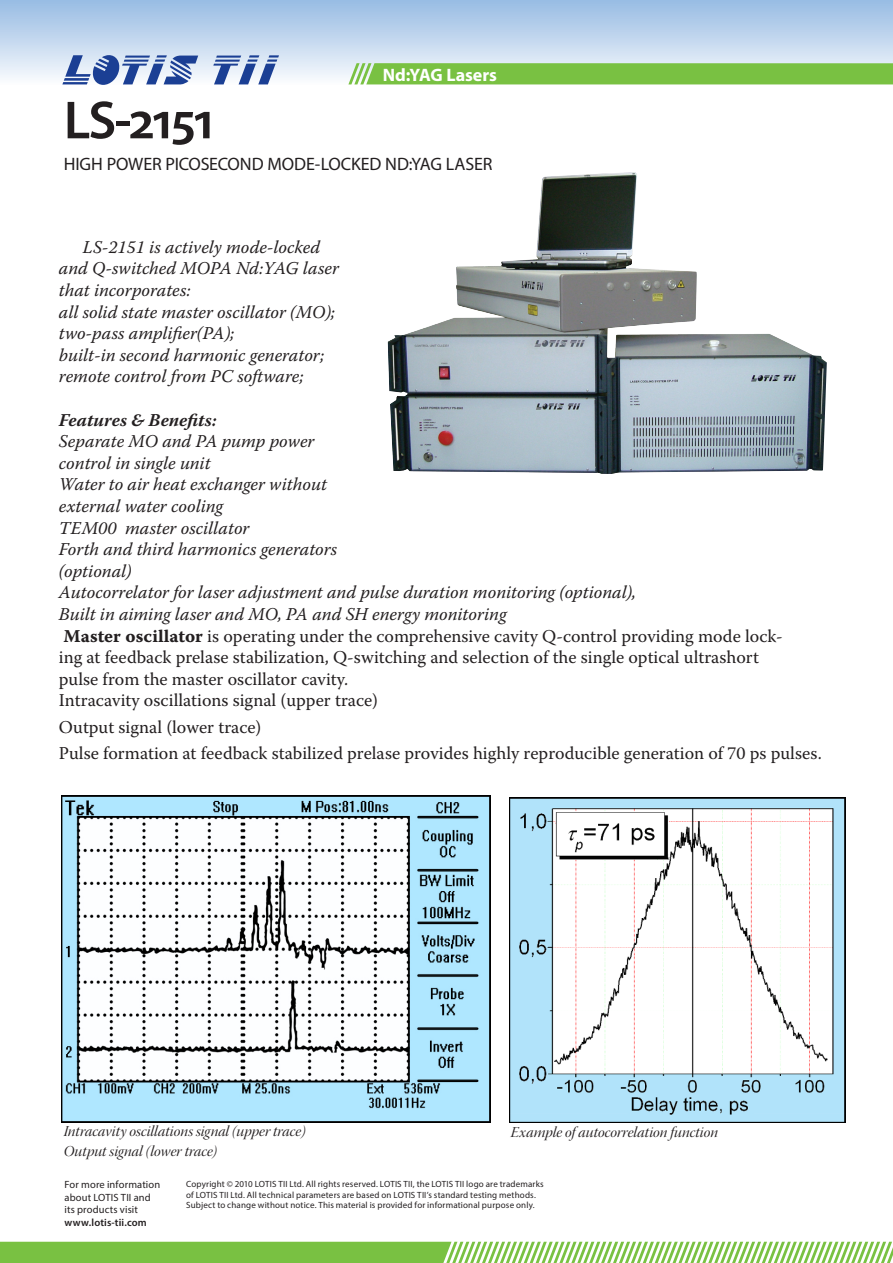
<style>
.page{position:relative;width:893px;height:1263px;background:#fff}
.page>*{position:absolute;margin:0;border:0;box-sizing:border-box;transform-origin:0 0}
.Product_Name{font:600 54px "Myriad Pro";letter-spacing:-.04em;color:#231f20}
.Epigraph{font:italic 18px/21.6px "Warnock Pro";color:#231f20}
.Epigraph-2{font:18px/21.6px "Warnock Pro";color:#231f20}
.Body_Text{font:18px "Warnock Pro";color:#231f20}
.t1{font:18px "Myriad Pro";letter-spacing:-.01em;color:#231f20}
.Epigraph-3{font:italic 700 18px "Warnock Pro";letter-spacing:.005em;color:#231f20}
.t2{font:700 18px "Myriad Pro";color:#fff}
.Body_Text-2{font:15px "Warnock Pro It Disp";color:#231f20}
.Comment{font:10.5px/12.6px "Myriad Pro";letter-spacing:.015em;color:#231f20}
.Comment-2{font:9px/10.8px "Myriad Pro";letter-spacing:.015em;color:#231f20}
.s1{font-family:"Warnock Pro Bold Capt"}
.s2{font-weight:600}
</style>
<div class="page">
<svg style="left:0;top:1242px;width:893px;height:21px"></svg>
<div style="left:0;top:0;width:893px;height:84px;background:linear-gradient(to bottom,#96bbe3,#f8fbfd)"></div>
<svg style="left:348px;top:63px;width:545px;height:21px;background:#7dc248"></svg>
<svg style="left:62px;top:55px;width:217px;height:30px"></svg>
<img style="left:388px;top:172px;width:439px;height:302px">
<img style="left:62px;top:796px;width:428px;height:326px">
<img style="left:509px;top:797px;width:336px;height:325px">
<p class="t2" style="left:383px;top:63px;width:116px">Nd:YAG Lasers</p>
<p class="Product_Name" style="left:64px;top:86px;width:152px">LS-2151</p>
<p class="t1" style="left:64px;top:153px;width:430px">HIGH POWER PICOSECOND MODE-LOCKED ND:YAG LASER</p>
<p class="Epigraph" style="left:59px;top:236px;width:282px;text-indent:24px">LS-2151 is actively mode-locked and Q-switched MOPA Nd:YAG laser that incorporates:</p>
<p class="Epigraph" style="left:59px;top:301px;width:278px">all solid state master oscillator (MO);</p>
<p class="Epigraph" style="left:59px;top:322px;width:177px">two-pass amplifier(PA);</p>
<p class="Epigraph" style="left:59px;top:344px;width:267px">built-in second harmonic generator;</p>
<p class="Epigraph" style="left:59px;top:365px;width:246px">remote control from PC software;</p>
<p class="Epigraph-3" style="left:59px;top:409px;width:159px">Features &amp; Benefits:</p>
<p class="Epigraph" style="left:59px;top:430px;width:257px">Separate MO and PA pump power control in single unit</p>
<p class="Epigraph" style="left:59px;top:473px;width:270px">Water to air heat exchanger without external water cooling</p>
<p class="Epigraph" style="left:59px;top:517px;width:192px">TEM00 master oscillator</p>
<p class="Epigraph" style="left:59px;top:538px;width:280px">Forth and third harmonics generators (optional)</p>
<p class="Epigraph" style="left:59px;top:581px;width:579px">Autocorrelator for laser adjustment and pulse duration monitoring (optional),</p>
<p class="Epigraph" style="left:59px;top:603px;width:449px">Built in aiming laser and MO, PA and SH energy monitoring</p>
<p class="Epigraph-2" style="left:59px;top:625px;width:725px"><span class="s1">Master oscillator</span> is operating under the comprehensive cavity Q-control providing mode lock&shy;ing at feedback prelase stabilization, Q-switching and selection of the single optical ultrashort pulse from the master oscillator cavity.</p>
<p class="Body_Text" style="left:59px;top:690px;width:321px">Intracavity oscillations signal (upper trace)</p>
<p class="Body_Text" style="left:59px;top:716px;width:204px">Output signal (lower trace)</p>
<p class="Body_Text" style="left:59px;top:742px;width:764px">Pulse formation at feedback stabilized prelase provides highly reproducible generation of 70 ps pulses.</p>
<p class="Body_Text-2" style="left:64px;top:1123px;width:243px">Intracavity oscillations signal (upper trace)</p>
<p class="Body_Text-2" style="left:64px;top:1142px;width:155px">Output signal (lower trace)</p>
<p class="Body_Text-2" style="left:511px;top:1124px;width:209px">Example of autocorrelation function</p>
<p class="Comment" style="left:64px;top:1178px;width:97px">For more information about LOTIS TII and its products visit <span class="s2">www.lotis-tii.com</span></p>
<p class="Comment-2" style="left:186px;top:1178px;width:359px">Copyright © 2010 LOTIS TII Ltd. All rights reserved. LOTIS TII, the LOTIS TII logo are trademarks of LOTIS TII Ltd. All technical parameters are based on LOTIS TII’s standard testing methods.<br>Subject to change without notice. This material is provided for informational purpose only.</p>
</div>
